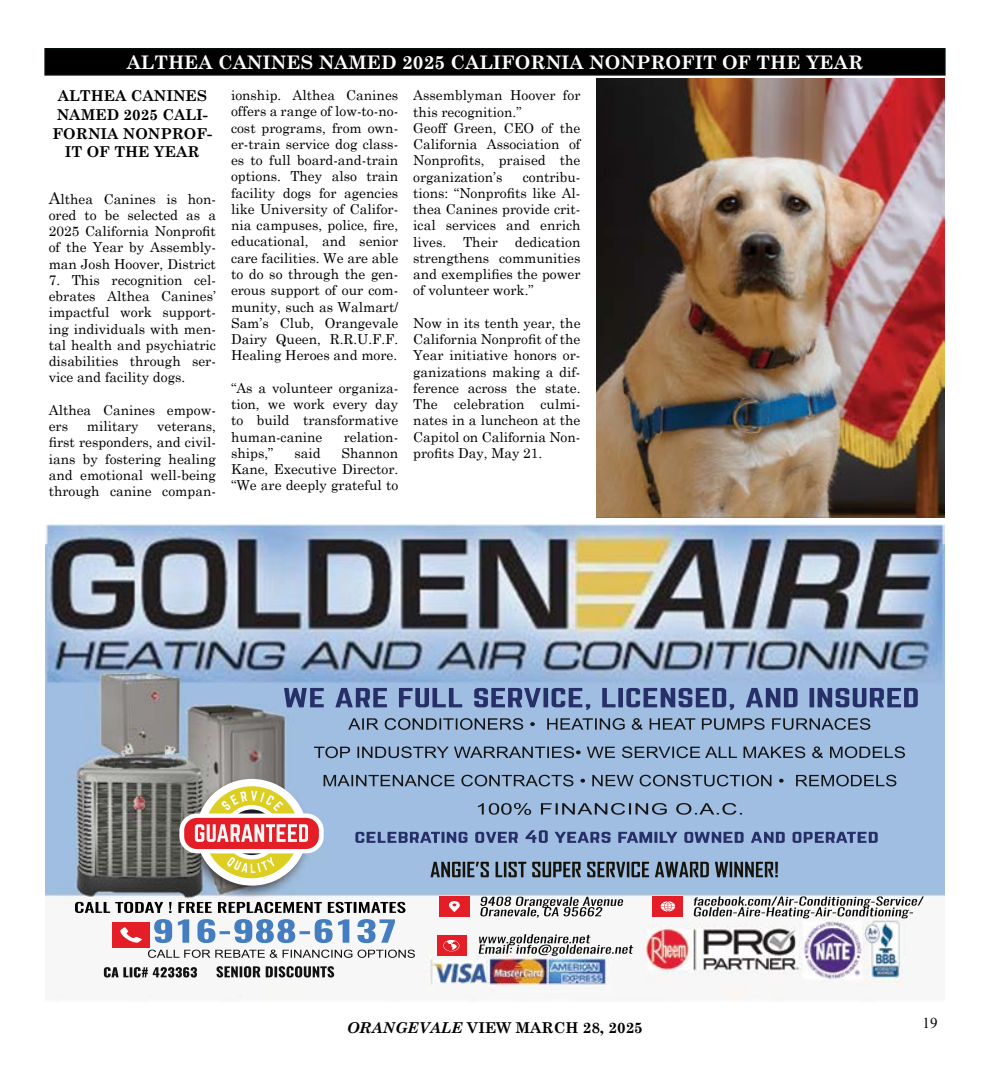
<style>
.page{position:relative;width:990px;height:1080px;background:#fff}
.page>*{position:absolute;margin:0;border:0;box-sizing:border-box;transform-origin:0 0}
.t1{font:700 18.75px "Century Schoolbook";color:#fff}
.t2{font:700 15px/18.8px "Century Schoolbook";color:#000;text-align:center}
.t3{font:15px "Times New Roman";color:#000}
.t4{font:13.75px/16.2px "Century Schoolbook";color:#000;text-align:justify}
.s1{font-size:16.25px}
.s2{font-style:italic}
</style>
<div class="page">
<img style="left:45px;top:525px;width:900px;height:476px">
<img style="left:112px;top:923px;width:38px;height:24px">
<img style="left:120px;top:927px;width:22px;height:16px">
<img style="left:440px;top:896px;width:29px;height:20px">
<svg style="left:448px;top:901px;width:12px;height:11px"></svg>
<img style="left:437px;top:935px;width:30px;height:20px">
<img style="left:443px;top:940px;width:16px;height:11px">
<img style="left:653px;top:896px;width:30px;height:20px">
<img style="left:661px;top:901px;width:14px;height:11px">
<img style="left:196px;top:779px;width:111px;height:107px">
<img style="left:205px;top:786px;width:94px;height:92px">
<img style="left:224px;top:805px;width:56px;height:54px">
<img style="left:229px;top:809px;width:46px;height:46px">
<img style="left:179px;top:814px;width:145px;height:39px">
<img style="left:184px;top:818px;width:135px;height:31px">
<div style="left:45px;top:49px;width:900px;height:26px;background:#000"></div>
<div style="left:44px;top:48px;width:902px;height:28px;border:1px solid #091010"></div>
<img style="left:596px;top:79px;width:349px;height:438px">
<h1 class="t1" style="left:127px;top:48px;width:738px">ALTHEA CANINES NAMED 2025 CALIFORNIA NONPROFIT OF THE YEAR</h1>
<p class="t2" style="left:52px;top:86px;width:161px">ALTHEA CANINES<br>NAMED 2025 CALI-<br>FORNIA NONPROF-<br>IT OF THE YEAR</p>
<p class="t4" style="left:49px;top:189px;width:169px"><span class="s1">A</span>lthea Canines is hon&shy;ored to be selected as a 2025 California Nonprofit of the Year by Assembly&shy;man Josh Hoover, District</p>
<p class="t4" style="left:49px;top:271px;width:169px">7. This recognition cel&shy;ebrates Althea Canines’ impactful work support&shy;ing individuals with men&shy;tal health and psychiatric disabilities through ser&shy;vice and facility dogs.</p>
<p class="t4" style="left:49px;top:401px;width:169px">Althea Canines empow&shy;ers</p>
<p class="t4" style="left:87px;top:417px;width:53px">military</p>
<p class="t4" style="left:49px;top:417px;width:169px;text-indent:108px">veterans, first responders, and civil&shy;ians by fostering healing and emotional well-being through canine compan-</p>
<p class="t4" style="left:231px;top:86px;width:169px">ionship. Althea Canines offers a range of low-to-no&shy;cost programs, from own&shy;er-train service dog class&shy;es to full board-and-train options. They also train facility dogs for agencies like University of Califor&shy;nia campuses, police, fire, educational, and senior care facilities. We are able to do so through the gen&shy;erous support of our com&shy;munity, such as Walmart/ Sam’s Club, Orangevale Dairy Queen, R.R.U.F.F.<br>Healing Heroes and more.</p>
<p class="t4" style="left:231px;top:378px;width:169px">“As a volunteer organiza&shy;tion, we work every day to build transformative human-canine</p>
<p class="t4" style="left:344px;top:427px;width:56px">relation-</p>
<p class="t4" style="left:231px;top:444px;width:169px;text-indent:110px">Shannon Kane, Executive Director. “We are deeply grateful to</p>
<p class="t4" style="left:231px;top:444px;width:44px">ships,”</p>
<p class="t4" style="left:294px;top:444px;width:28px">said</p>
<p class="t4" style="left:413px;top:86px;width:169px;text-align:left">Assemblyman Hoover for this recognition.”<br>Geoff Green, CEO of the<br>California Association of<br>Nonprofits, praised the organization’s</p>
<p class="t4" style="left:413px;top:167px;width:169px;text-indent:109px">contribu&shy;tions: “Nonprofits like Al&shy;thea Canines provide crit&shy;ical services and enrich lives. Their dedication strengthens communities and exemplifies the power of volunteer work.”</p>
<p class="t4" style="left:413px;top:314px;width:169px">Now in its tenth year, the California Nonprofit of the Year initiative honors or&shy;ganizations making a dif&shy;ference across the state.<br>The celebration culmi&shy;nates in a luncheon at the Capitol on California Non&shy;profits Day, May 21.</p>
<p class="t2" style="left:347px;top:1018px;width:297px"><span class="s2">ORANGEVALE</span> View MARCH 28, 2025</p>
<p class="t3" style="left:922px;top:1012px;width:16px">19</p>
</div>
